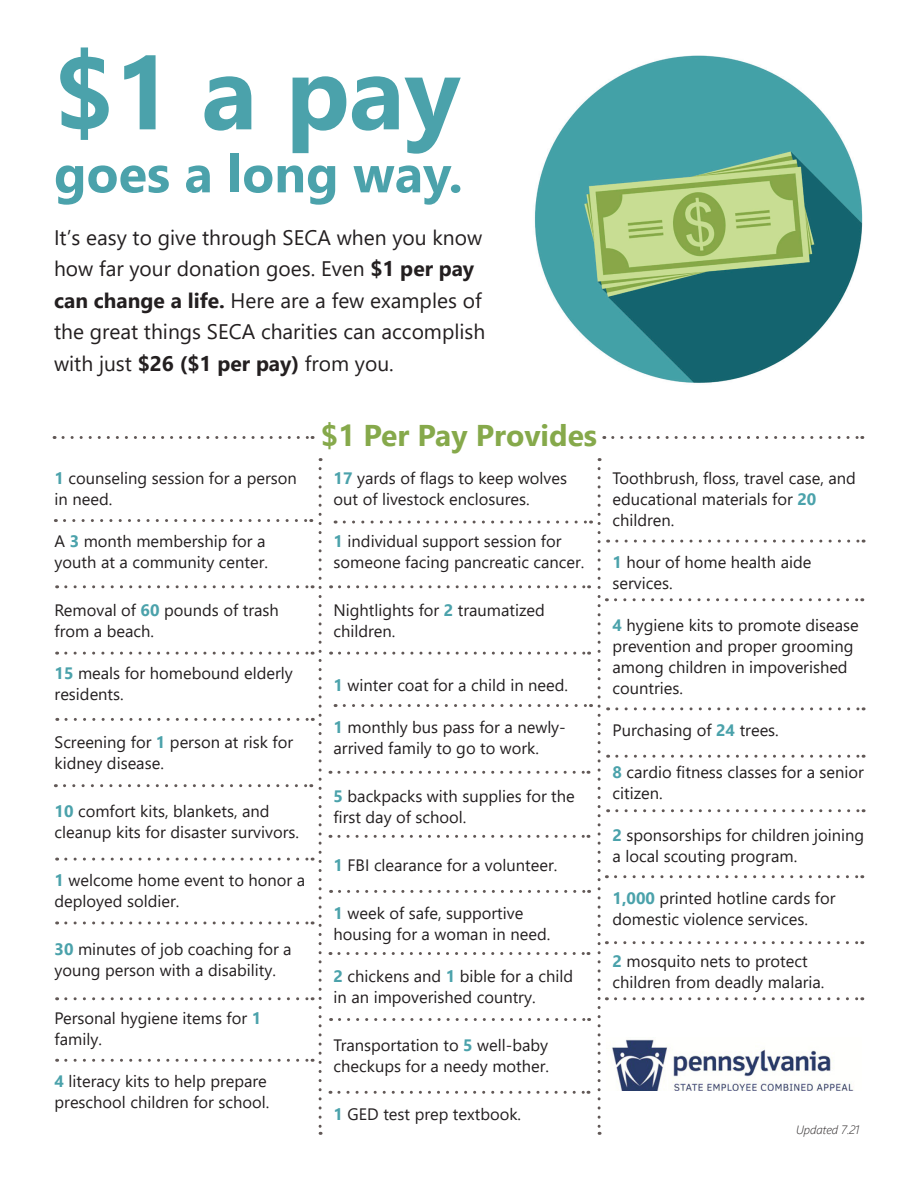
<style>
.page{position:relative;width:918px;height:1188px;background:#fff}
.page>*{position:absolute;margin:0;border:0;box-sizing:border-box;transform-origin:0 0}
.t1{font:700 103.5px "Segoe UI";color:#4ba2ab}
.t2{font:700 52.5px "Segoe UI";color:#4ba2ab}
.t3{font:700 30px "Segoe UI";color:#86a94b}
.t4{font:21px/31.5px "Segoe UI";color:#231f20}
.t5{font:16.5px/21px "Segoe UI";color:#231f20}
.t6{font:italic 300 12px "Segoe UI";color:#231f20}
.s1{font-weight:700}
.s2{font-weight:700;color:#4ba2ab}
</style>
<div class="page">
<svg style="left:344px;top:704px;width:248px;height:3px"></svg>
<svg style="left:63px;top:436px;width:250px;height:3px"></svg>
<svg style="left:613px;top:436px;width:250px;height:3px"></svg>
<svg style="left:319px;top:469px;width:3px;height:666px"></svg>
<img style="left:612px;top:1039px;width:242px;height:52px">
<svg style="left:64px;top:519px;width:248px;height:3px"></svg>
<svg style="left:339px;top:585px;width:251px;height:3px"></svg>
<svg style="left:339px;top:652px;width:251px;height:3px"></svg>
<svg style="left:339px;top:771px;width:250px;height:3px"></svg>
<svg style="left:339px;top:835px;width:250px;height:3px"></svg>
<svg style="left:339px;top:890px;width:251px;height:3px"></svg>
<svg style="left:339px;top:952px;width:250px;height:3px"></svg>
<svg style="left:339px;top:1091px;width:250px;height:3px"></svg>
<svg style="left:66px;top:585px;width:247px;height:3px"></svg>
<svg style="left:66px;top:652px;width:247px;height:3px"></svg>
<svg style="left:66px;top:718px;width:247px;height:3px"></svg>
<svg style="left:64px;top:784px;width:248px;height:3px"></svg>
<svg style="left:66px;top:858px;width:247px;height:3px"></svg>
<svg style="left:66px;top:921px;width:247px;height:3px"></svg>
<svg style="left:66px;top:997px;width:247px;height:3px"></svg>
<svg style="left:616px;top:941px;width:247px;height:3px"></svg>
<svg style="left:344px;top:521px;width:248px;height:3px"></svg>
<svg style="left:616px;top:875px;width:247px;height:3px"></svg>
<svg style="left:617px;top:809px;width:247px;height:3px"></svg>
<svg style="left:617px;top:755px;width:247px;height:3px"></svg>
<svg style="left:617px;top:707px;width:247px;height:3px"></svg>
<svg style="left:616px;top:598px;width:247px;height:3px"></svg>
<svg style="left:617px;top:540px;width:247px;height:3px"></svg>
<img style="left:534px;top:55px;width:329px;height:328px">
<svg style="left:66px;top:1059px;width:247px;height:3px"></svg>
<svg style="left:339px;top:1018px;width:251px;height:3px"></svg>
<svg style="left:598px;top:469px;width:11px;height:666px"></svg>
<svg style="left:616px;top:997px;width:247px;height:3px"></svg>
<p class="t1" style="left:54px;top:-5px;width:408px">$1 a pay</p>
<p class="t2" style="left:54px;top:124px;width:410px">goes a long way.</p>
<p class="t4" style="left:54px;top:220px;width:433px">It’s easy to give through SECA when you know how far your donation goes. Even <span class="s1">$1 per pay can change a life.</span> Here are a few examples of the great things SECA charities can accomplish with just <span class="s1">$26 ($1 per pay)</span> from you.</p>
<p class="t5" style="left:55px;top:466px;width:244px"><span class="s2">1</span> counseling session for a person in need.</p>
<p class="t5" style="left:55px;top:529px;width:215px">A <span class="s2">3</span> month membership for a youth at a community center.</p>
<p class="t5" style="left:55px;top:598px;width:226px">Removal of <span class="s2">60</span> pounds of trash from a beach.</p>
<p class="t5" style="left:55px;top:661px;width:240px"><span class="s2">15</span> meals for homebound elderly residents.</p>
<p class="t5" style="left:55px;top:730px;width:240px">Screening for <span class="s2">1</span> person at risk for kidney disease.</p>
<p class="t5" style="left:55px;top:799px;width:246px"><span class="s2">10</span> comfort kits, blankets, and cleanup kits for disaster survivors.</p>
<p class="t5" style="left:55px;top:868px;width:252px"><span class="s2">1</span> welcome home event to honor a deployed soldier.</p>
<p class="t5" style="left:55px;top:937px;width:239px"><span class="s2">30</span> minutes of job coaching for a young person with a disability.</p>
<p class="t5" style="left:55px;top:1006px;width:208px">Personal hygiene items for <span class="s2">1 </span>family.</p>
<p class="t5" style="left:55px;top:1069px;width:216px"><span class="s2">4</span> literacy kits to help prepare preschool children for school.</p>
<p class="t3" style="left:321px;top:407px;width:278px">$1 Per Pay Provides</p>
<p class="t5" style="left:334px;top:466px;width:235px"><span class="s2">17</span> yards of flags to keep wolves out of livestock enclosures.</p>
<p class="t5" style="left:334px;top:529px;width:252px"><span class="s2">1</span> individual support session for someone facing pancreatic cancer.</p>
<p class="t5" style="left:334px;top:598px;width:213px">Nightlights for <span class="s2">2</span> traumatized children.</p>
<p class="t5" style="left:334px;top:673px;width:236px"><span class="s2">1</span> winter coat for a child in need.</p>
<p class="t5" style="left:334px;top:715px;width:234px"><span class="s2">1</span> monthly bus pass for a newly&shy;arrived family to go to work.</p>
<p class="t5" style="left:334px;top:784px;width:243px"><span class="s2">5</span> backpacks with supplies for the first day of school.</p>
<p class="t5" style="left:334px;top:853px;width:225px"><span class="s2">1</span> FBI clearance for a volunteer.</p>
<p class="t5" style="left:334px;top:901px;width:218px"><span class="s2">1</span> week of safe, supportive housing for a woman in need.</p>
<p class="t5" style="left:334px;top:964px;width:241px"><span class="s2">2</span> chickens and <span class="s2">1</span> bible for a child in an impoverished country.</p>
<p class="t5" style="left:334px;top:1033px;width:217px">Transportation to <span class="s2">5</span> well-baby checkups for a needy mother.</p>
<p class="t5" style="left:334px;top:1102px;width:189px"><span class="s2">1</span> GED test prep textbook.</p>
<p class="t5" style="left:613px;top:466px;width:245px">Toothbrush, floss, travel case, and educational materials for <span class="s2">20</span></p>
<p class="t5" style="left:613px;top:508px;width:63px">children.</p>
<p class="t5" style="left:613px;top:550px;width:200px"><span class="s2">1</span> hour of home health aide services.</p>
<p class="t5" style="left:613px;top:613px;width:248px"><span class="s2">4</span> hygiene kits to promote disease prevention and proper grooming among children in impoverished countries.</p>
<p class="t5" style="left:613px;top:718px;width:168px">Purchasing of <span class="s2">24</span> trees.</p>
<p class="t5" style="left:613px;top:760px;width:253px"><span class="s2">8</span> cardio fitness classes for a senior citizen.</p>
<p class="t5" style="left:613px;top:823px;width:253px"><span class="s2">2</span> sponsorships for children joining a local scouting program.</p>
<p class="t5" style="left:613px;top:886px;width:224px"><span class="s2">1,000</span> printed hotline cards for domestic violence services.</p>
<p class="t5" style="left:613px;top:949px;width:213px"><span class="s2">2</span> mosquito nets to protect children from deadly malaria.</p>
<p class="t6" style="left:796px;top:1118px;width:66px">Updated 7.21</p>
</div>
